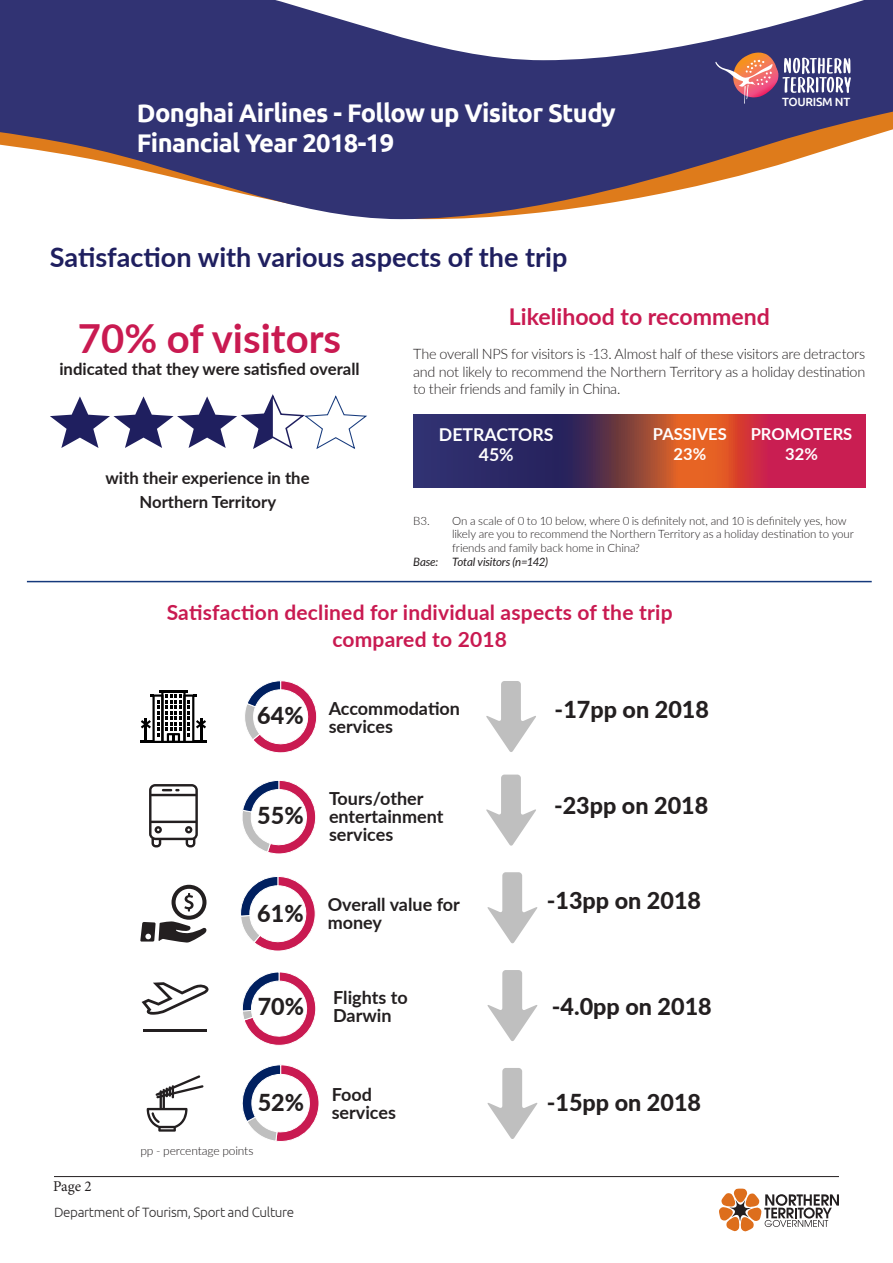
<style>
.page{position:relative;width:893px;height:1263px;background:#fff}
.page>*{position:absolute;margin:0;border:0;box-sizing:border-box;transform-origin:0 0}
.t1{font:700 40.05px "Lato";color:#c91a51}
.t2{font:700 27px "Lato";color:#1f1f5f}
.t3{font:700 25.5px "Ubuntu";letter-spacing:-.025em;color:#fff}
.t4{font:800 23.4px "Lato";color:#231f20}
.t5{font:700 23.1px "Lato";color:#c91a51}
.t6{font:700 21px/27px "Lato";letter-spacing:.01em;color:#c91a51;text-align:center}
.t7{font:700 18px/18px "Lato";color:#231f20}
.t8{font:700 17.7px "Lato";color:#fff}
.t9{font:700 16.65px "Lato";color:#231f20}
.t10{font:700 16.5px "Lato";color:#fff}
.t11{font:15px "Minion Pro";color:#231f20}
.t12{font:300 14.4px/17.2px "Lato";letter-spacing:-.02em;color:#231f20;text-align:justify}
.t13{font:300 13.5px "Ubuntu";letter-spacing:-.025em;color:#312f30}
.t14{font:300 12px "Lato";letter-spacing:-.015em;color:#231f20}
.t15{font:500 11.85px "Ubuntu";letter-spacing:-.025em;color:#fff}
.t16{font:300 11.55px/13.8px "Lato";letter-spacing:-.01em;color:#231f20}
.t17{font:italic 11.55px "Lato";letter-spacing:-.015em;color:#231f20}
</style>
<div class="page">
<svg style="left:0;top:60px;width:893px;height:159px;fill:#313373"></svg>
<svg style="left:0;top:0;width:893px;height:60px;fill:#313373"></svg>
<svg style="left:715px;top:53px;width:136px;height:51px;background:#7d6589"></svg>
<svg style="left:719px;top:1188px;width:120px;height:43px"></svg>
<hr style="left:54px;top:1176px;width:785px;height:1px;background:#231f20">
<svg style="left:50px;top:394px;width:317px;height:55px"></svg>
<svg style="left:413px;top:414px;width:452px;height:73px;background:#83334d"></svg>
<svg style="left:140px;top:885px;width:67px;height:57px"></svg>
<svg style="left:140px;top:690px;width:67px;height:53px"></svg>
<svg style="left:142px;top:982px;width:67px;height:33px"></svg>
<hr style="left:144px;top:1029px;width:63px;height:3px;background:#231f20">
<svg style="left:147px;top:1075px;width:56px;height:56px"></svg>
<svg style="left:149px;top:784px;width:49px;height:63px"></svg>
<svg style="left:486px;top:681px;width:50px;height:71px"></svg>
<svg style="left:486px;top:774px;width:50px;height:72px"></svg>
<svg style="left:487px;top:872px;width:51px;height:72px"></svg>
<svg style="left:487px;top:970px;width:51px;height:71px"></svg>
<svg style="left:487px;top:1068px;width:51px;height:71px"></svg>
<hr style="left:27px;top:581px;width:845px;height:1px;background:#15397c">
<svg style="left:245px;top:680px;width:72px;height:73px"></svg>
<svg style="left:242px;top:780px;width:74px;height:74px"></svg>
<svg style="left:240px;top:876px;width:76px;height:75px"></svg>
<svg style="left:242px;top:972px;width:74px;height:74px"></svg>
<svg style="left:242px;top:1064px;width:77px;height:78px"></svg>
<p class="t3" style="left:137px;top:97px;width:480px">Donghai Airlines - Follow up Visitor Study</p>
<p class="t3" style="left:137px;top:127px;width:259px">Financial Year 2018-19</p>
<p class="t2" style="left:50px;top:237px;width:519px">Satisfaction with various aspects of the trip</p>
<p class="t15" style="left:782px;top:95px;width:70px">TOURISM NT</p>
<p class="t1" style="left:78px;top:308px;width:265px">70% of visitors</p>
<p class="t9" style="left:59px;top:357px;width:302px">indicated that they were satisfied overall</p>
<p class="t9" style="left:106px;top:465px;width:206px">with their experience in the</p>
<p class="t9" style="left:139px;top:490px;width:138px">Northern Territory</p>
<p class="t5" style="left:509px;top:299px;width:262px">Likelihood to recommend</p>
<p class="t12" style="left:413px;top:345px;width:454px">The overall NPS for visitors is -13. Almost half of these visitors are detractors and not likely to recommend the Northern Territory as a holiday destination to their friends and family in China.</p>
<p class="t8" style="left:439px;top:422px;width:116px">DETRACTORS</p>
<p class="t8" style="left:479px;top:442px;width:37px">45%</p>
<p class="t10" style="left:751px;top:422px;width:103px">PROMOTERS</p>
<p class="t10" style="left:785px;top:442px;width:34px">32%</p>
<p class="t10" style="left:653px;top:422px;width:75px">PASSIVES</p>
<p class="t10" style="left:673px;top:442px;width:34px">23%</p>
<p class="t16" style="left:452px;top:513px;width:403px;text-indent:-39px">B3. On a scale of 0 to 10 below, where 0 is definitely not, and 10 is definitely yes, how likely are you to recommend the Northern Territory as a holiday destination to your friends and family back home in China?</p>
<p class="t17" style="left:413px;top:554px;width:136px">Base: Total visitors (n=142)</p>
<p class="t6" style="left:167px;top:598px;width:507px">Satisfaction declined for individual aspects of the trip compared to 2018</p>
<p class="t4" style="left:257px;top:698px;width:48px">64%</p>
<p class="t4" style="left:257px;top:798px;width:48px">55%</p>
<p class="t4" style="left:257px;top:895px;width:48px">61%</p>
<p class="t4" style="left:258px;top:989px;width:48px">70%</p>
<p class="t7" style="left:329px;top:698px;width:133px">Accommodation</p>
<p class="t7" style="left:329px;top:716px;width:66px">services</p>
<p class="t7" style="left:329px;top:789px;width:116px">Tours/other entertainment services</p>
<p class="t7" style="left:328px;top:894px;width:134px">Overall value for money</p>
<p class="t7" style="left:333px;top:988px;width:76px">Flights to</p>
<p class="t7" style="left:333px;top:1006px;width:60px">Darwin</p>
<p class="t4" style="left:258px;top:1085px;width:48px">52%</p>
<p class="t11" style="left:53px;top:1176px;width:40px">Page 2</p>
<p class="t14" style="left:140px;top:1142px;width:115px">pp - percentage points</p>
<p class="t13" style="left:54px;top:1204px;width:242px">Department of Tourism, Sport and Culture</p>
<p class="t7" style="left:332px;top:1084px;width:42px">Food</p>
<p class="t7" style="left:332px;top:1102px;width:66px">services</p>
<p class="t4" style="left:555px;top:692px;width:156px">-17pp on 2018</p>
<p class="t4" style="left:554px;top:788px;width:156px">-23pp on 2018</p>
<p class="t4" style="left:547px;top:883px;width:156px">-13pp on 2018</p>
<p class="t4" style="left:552px;top:989px;width:161px">-4.0pp on 2018</p>
<p class="t4" style="left:547px;top:1085px;width:156px">-15pp on 2018</p>
</div>
